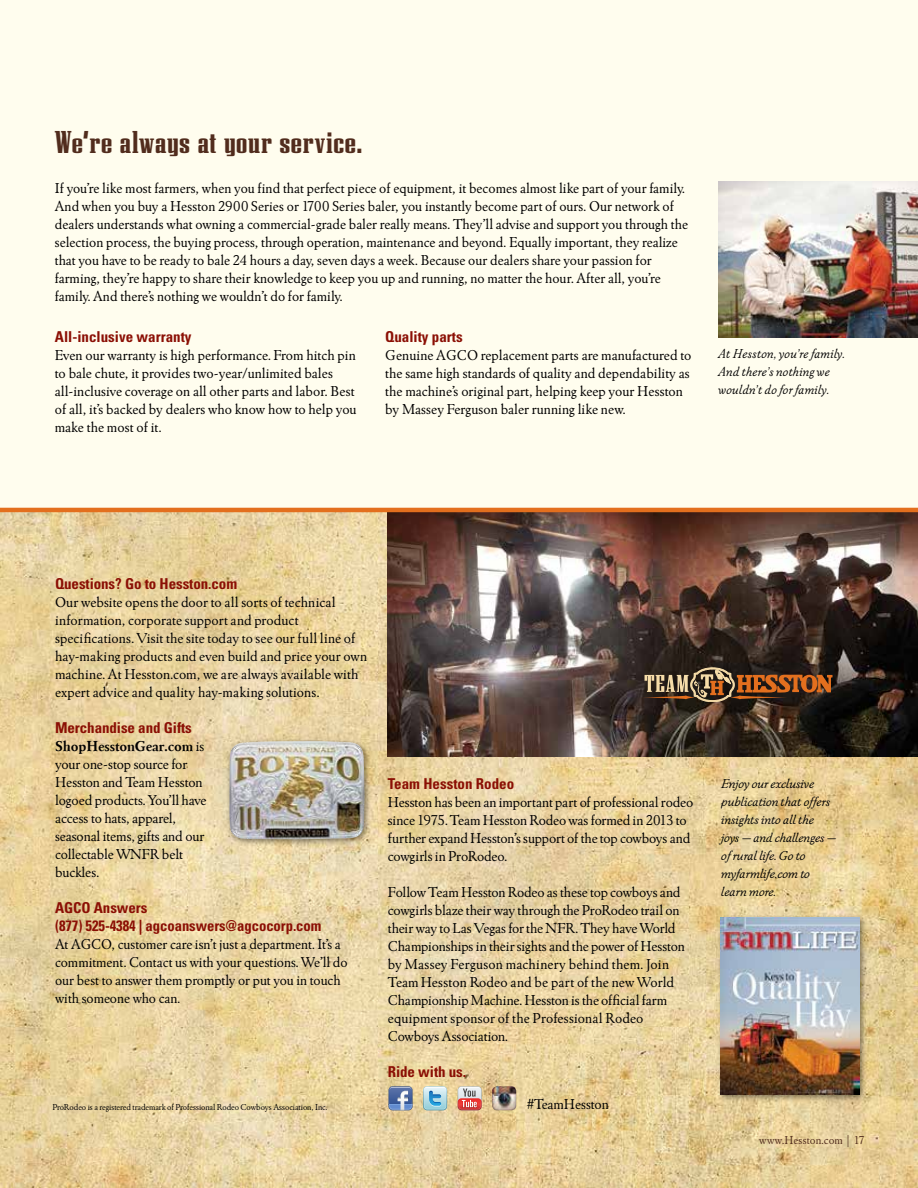
<style>
.page{position:relative;width:918px;height:1188px;background:#fffdee}
.page>*{position:absolute;margin:0;border:0;box-sizing:border-box;transform-origin:0 0}
.t1{font:31.5px "Citadel Solid";letter-spacing:.02em;color:#512c1d}
.t2{font:15px/18px "Winchester New ITC";color:#000}
.t3{font:700 condensed 15px/18px "Univers";letter-spacing:-.005em;color:#8b0f04}
.t4{font:15px "Winchester New ITCOSTT Bold";letter-spacing:-.01em;color:#000}
.t5{font:italic 13.5px/18px "Winchester New ITC";letter-spacing:-.01em;color:#000}
.t6{font:italic 13.5px/18px "Winchester New ITC";letter-spacing:.01em;color:#000}
.t7{font:12px "Winchester New ITC";color:#512c1d}
.t8{font:9px "Winchester New ITC";letter-spacing:-.01em;color:#000}
.s1{font-family:"Winchester New ITC"}
.s2{font-family:"Univers";font-weight:300;font-stretch:condensed}
</style>
<div class="page">
<img style="left:0;top:512px;width:918px;height:676px">
<img style="left:388px;top:512px;width:530px;height:244px">
<img style="left:718px;top:181px;width:200px;height:157px">
<div style="left:717px;top:913px;width:150px;height:190px;background:#000;opacity:.48"></div>
<img style="left:721px;top:918px;width:138px;height:177px">
<svg style="left:643px;top:668px;width:190px;height:34px;background:#69482c"></svg>
<hr style="left:0;top:508px;width:918px;height:4px;background:#e36f1e">
<div style="left:225px;top:736px;width:147px;height:111px;background:#000;opacity:.48"></div>
<img style="left:229px;top:741px;width:118px;height:99px">
<svg style="left:389px;top:1086px;width:24px;height:24px"></svg>
<svg style="left:423px;top:1086px;width:24px;height:24px"></svg>
<svg style="left:458px;top:1086px;width:24px;height:24px"></svg>
<img style="left:492px;top:1086px;width:24px;height:24px">
<h1 class="t1" style="left:55px;top:127px;width:309px">We’re always at your service.</h1>
<p class="t2" style="left:55px;top:179px;width:635px">If you’re like most farmers, when you find that perfect piece of equipment, it becomes almost like part of your family.<br>And when you buy a Hesston 2900 Series or 1700 Series baler, you instantly become part of ours. Our network of dealers understands what owning a commercial-grade baler really means. They’ll advise and support you through the selection process, the buying process, through operation, maintenance and beyond. Equally important, they realize that you have to be ready to bale 24 hours a day, seven days a week. Because our dealers share your passion for farming, they’re happy to share their knowledge to keep you up and running, no matter the hour. After all, you’re family. And there’s nothing we wouldn’t do for family.</p>
<p class="t3" style="left:55px;top:328px;width:138px">All-inclusive warranty</p>
<p class="t2" style="left:55px;top:346px;width:303px">Even our warranty is high performance. From hitch pin to bale chute, it provides two-year/unlimited bales all-inclusive coverage on all other parts and labor. Best of all, it’s backed by dealers who know how to help you make the most of it.</p>
<p class="t3" style="left:385px;top:328px;width:79px">Quality parts</p>
<p class="t2" style="left:385px;top:346px;width:308px">Genuine AGCO replacement parts are manufactured to the same high standards of quality and dependability as the machine’s original part, helping keep your Hesston by Massey Ferguson baler running like new.</p>
<p class="t6" style="left:718px;top:345px;width:128px">At Hesston, you’re family.<br>And there’s nothing we wouldn’t do for family.</p>
<p class="t3" style="left:55px;top:575px;width:184px">Questions? Go to Hesston.com</p>
<p class="t2" style="left:55px;top:593px;width:314px">Our website opens the door to all sorts of technical information, corporate support and product specifications. Visit the site today to see our full line of hay-making products and even build and price your own machine. At Hesston.com, we are always available with expert advice and quality hay-making solutions.</p>
<p class="t3" style="left:55px;top:719px;width:138px">Merchandise and Gifts</p>
<p class="t4" style="left:55px;top:737px;width:151px">ShopHesstonGear.com <span class="s1">is</span></p>
<p class="t2" style="left:55px;top:755px;width:153px">your one-stop source for<br>Hesston and Team Hesston logoed products. You’ll have access to hats, apparel, seasonal items, gifts and our collectable WNFR belt buckles.</p>
<p class="t3" style="left:55px;top:899px;width:268px">AGCO Answers<br>(877) 525-4384 | agcoanswers@agcocorp.com</p>
<p class="t2" style="left:55px;top:935px;width:294px">At AGCO, customer care isn’t just a department. It’s a commitment. Contact us with your questions. We’ll do our best to answer them promptly or put you in touch with someone who can.</p>
<p class="t3" style="left:388px;top:775px;width:128px">Team Hesston Rodeo</p>
<p class="t2" style="left:388px;top:793px;width:307px">Hesston has been an important part of professional rodeo since 1975. Team Hesston Rodeo was formed in 2013 to further expand Hesston’s support of the top cowboys and cowgirls in ProRodeo.</p>
<p class="t2" style="left:388px;top:883px;width:299px">Follow Team Hesston Rodeo as these top cowboys and cowgirls blaze their way through the ProRodeo trail on their way to Las Vegas for the NFR. They have World Championships in their sights and the power of Hesston by Massey Ferguson machinery behind them. Join Team Hesston Rodeo and be part of the new World Championship Machine. Hesston is the official farm equipment sponsor of the Professional Rodeo Cowboys Association.</p>
<p class="t3" style="left:388px;top:1063px;width:80px">Ride with us.</p>
<p class="t8" style="left:52px;top:1102px;width:277px">ProRodeo is a registered trademark of Professional Rodeo Cowboys Association, Inc.</p>
<p class="t2" style="left:527px;top:1095px;width:83px">#TeamHesston</p>
<p class="t5" style="left:721px;top:775px;width:117px">Enjoy our exclusive publication that offers insights into all the<br>joys — and challenges — of rural life. Go to myfarmlife.com to learn more.</p>
<p class="t7" style="left:759px;top:1133px;width:107px">www.Hesston.com <span class="s2">|</span> 17</p>
</div>
